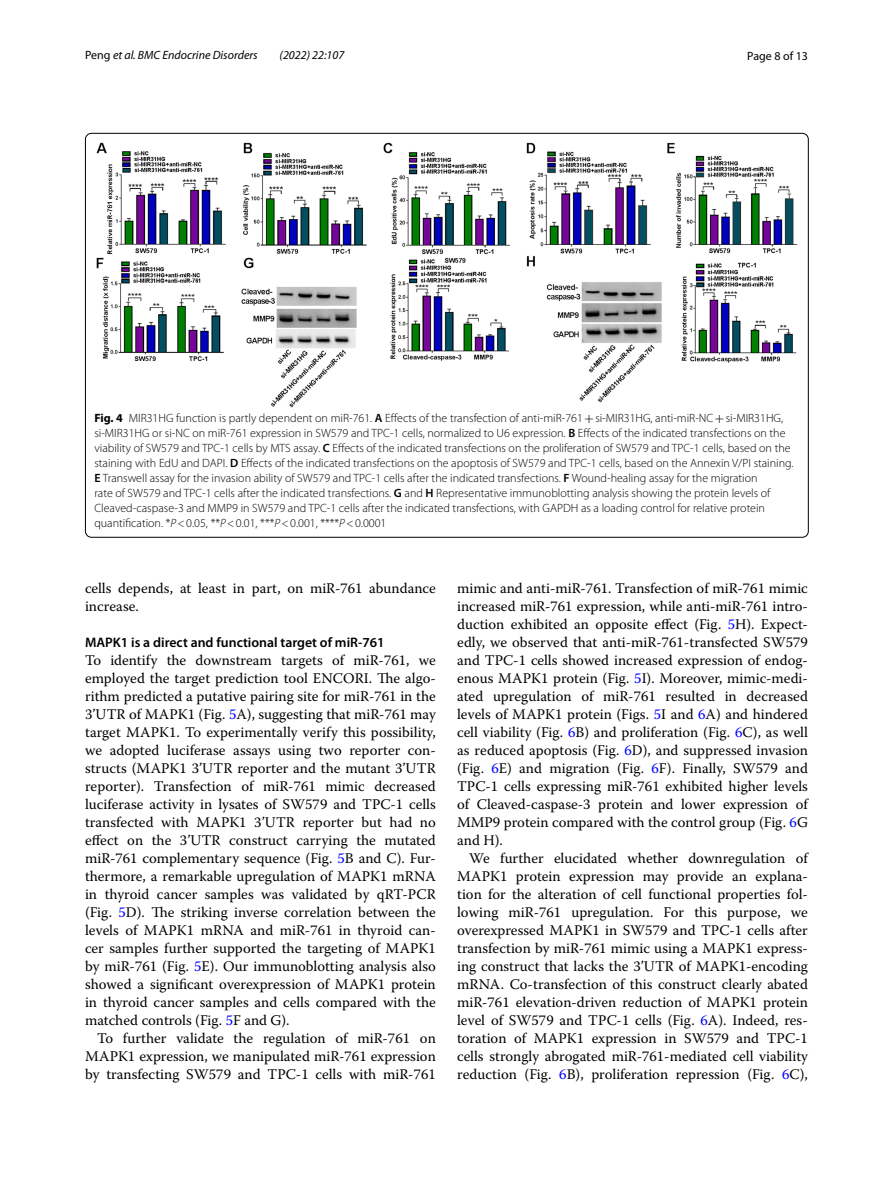
<style>
.page{position:relative;width:893px;height:1187px;background:#fff}
.page>*{position:absolute;margin:0;border:0;box-sizing:border-box;transform-origin:0 0}
.t1{font:14.7px/18px "Warnock Pro";color:#000;text-align:justify}
.t2{font:600 13.8px "Myriad Pro";color:#000}
.t3{font:300 12px/15px "Myriad Pro";color:#000}
.t4{font:italic 12px "Myriad Pro";color:#000}
.t5{font:12px "Myriad Pro";color:#000}
.s1{font-style:normal}
.s2{font-weight:700}
.s3{font-weight:600}
.s4{font-family:"MTSY";font-weight:400}
.s5{font-style:italic}
.s6{color:#00f}
</style>
<div class="page">
<img style="left:97px;top:142px;width:700px;height:265px">
<p class="t4" style="left:85px;top:48px;width:174px"><span class="s1">Peng</span> et al. BMC Endocrine Disorders</p>
<p class="t4" style="left:280px;top:48px;width:66px">(2022) 22:107</p>
<p class="t5" style="left:747px;top:48px;width:62px">Page 8 of 13</p>
<p class="t3" style="left:94px;top:411px;width:701px"><span class="s2">Fig. 4</span> MIR31HG function is partly dependent on miR-761. <span class="s3">A</span> Effects of the transfection of anti-miR-761<span class="s4">+</span>si-MIR31HG, anti-miR-NC<span class="s4">+</span>si-MIR31HG, si-MIR31HG or si-NC on miR-761 expression in SW579 and TPC-1 cells, normalized to U6 expression. <span class="s3">B</span> Effects of the indicated transfections on the viability of SW579 and TPC-1 cells by MTS assay. <span class="s3">C</span> Effects of the indicated transfections on the proliferation of SW579 and TPC-1 cells, based on the staining with EdU and DAPI. <span class="s3">D</span> Effects of the indicated transfections on the apoptosis of SW579 and TPC-1 cells, based on the Annexin V/PI staining.<br><span class="s3">E</span> Transwell assay for the invasion ability of SW579 and TPC-1 cells after the indicated transfections. <span class="s3">F</span> Wound-healing assay for the migration<br>rate of SW579 and TPC-1 cells after the indicated transfections. <span class="s3">G</span> and <span class="s3">H</span> Representative immunoblotting analysis showing the protein levels of Cleaved-caspase-3 and MMP9 in SW579 and TPC-1 cells after the indicated transfections, with GAPDH as a loading control for relative protein quantification. *<span class="s5">P</span>&lt;0.05, **<span class="s5">P</span>&lt;0.01, ***<span class="s5">P</span>&lt;0.001, ****<span class="s5">P</span>&lt;0.0001</p>
<p class="t1" style="left:85px;top:579px;width:352px">cells depends, at least in part, on miR-761 abundance increase.</p>
<p class="t2" style="left:85px;top:633px;width:301px">MAPK1 is a direct and functional target of miR‑761</p>
<p class="t1" style="left:85px;top:651px;width:352px">To identify the downstream targets of miR-761, we employed the target prediction tool ENCORI. The algo&shy;rithm predicted a putative pairing site for miR-761 in the 3’UTR of MAPK1 (Fig. <span class="s6">5</span>A), suggesting that miR-761 may target MAPK1. To experimentally verify this possibility, we adopted luciferase assays using two reporter con&shy;structs (MAPK1 3’UTR reporter and the mutant 3’UTR reporter). Transfection of miR-761 mimic decreased luciferase activity in lysates of SW579 and TPC-1 cells transfected with MAPK1 3’UTR reporter but had no effect on the 3’UTR construct carrying the mutated miR-761 complementary sequence (Fig. <span class="s6">5</span>B and C). Fur&shy;thermore, a remarkable upregulation of MAPK1 mRNA in thyroid cancer samples was validated by qRT-PCR (Fig. <span class="s6">5</span>D). The striking inverse correlation between the levels of MAPK1 mRNA and miR-761 in thyroid can&shy;cer samples further supported the targeting of MAPK1 by miR-761 (Fig. <span class="s6">5</span>E). Our immunoblotting analysis also showed a significant overexpression of MAPK1 protein in thyroid cancer samples and cells compared with the matched controls (Fig. <span class="s6">5</span>F and G).</p>
<p class="t1" style="left:85px;top:1029px;width:352px;text-indent:12px">To further validate the regulation of miR-761 on MAPK1 expression, we manipulated miR-761 expression by transfecting SW579 and TPC-1 cells with miR-761</p>
<p class="t1" style="left:457px;top:579px;width:352px">mimic and anti-miR-761. Transfection of miR-761 mimic increased miR-761 expression, while anti-miR-761 intro&shy;duction exhibited an opposite effect (Fig. <span class="s6">5</span>H). Expect&shy;edly, we observed that anti-miR-761-transfected SW579 and TPC-1 cells showed increased expression of endog&shy;enous MAPK1 protein (Fig. <span class="s6">5</span>I). Moreover, mimic-medi&shy;ated upregulation of miR-761 resulted in decreased levels of MAPK1 protein (Figs. <span class="s6">5</span>I and <span class="s6">6</span>A) and hindered cell viability (Fig. <span class="s6">6</span>B) and proliferation (Fig. <span class="s6">6</span>C), as well as reduced apoptosis (Fig. <span class="s6">6</span>D), and suppressed invasion (Fig. <span class="s6">6</span>E) and migration (Fig. <span class="s6">6</span>F). Finally, SW579 and TPC-1 cells expressing miR-761 exhibited higher levels of Cleaved-caspase-3 protein and lower expression of MMP9 protein compared with the control group (Fig. <span class="s6">6</span>G and H).</p>
<p class="t1" style="left:457px;top:849px;width:352px;text-indent:12px">We further elucidated whether downregulation of MAPK1 protein expression may provide an explana&shy;tion for the alteration of cell functional properties fol&shy;lowing miR-761 upregulation. For this purpose, we overexpressed MAPK1 in SW579 and TPC-1 cells after transfection by miR-761 mimic using a MAPK1 express&shy;ing construct that lacks the 3’UTR of MAPK1-encoding mRNA. Co-transfection of this construct clearly abated miR-761 elevation-driven reduction of MAPK1 protein level of SW579 and TPC-1 cells (Fig. <span class="s6">6</span>A). Indeed, res&shy;toration of MAPK1 expression in SW579 and TPC-1 cells strongly abrogated miR-761-mediated cell viability reduction (Fig. <span class="s6">6</span>B), proliferation repression (Fig. <span class="s6">6</span>C),</p>
</div>
